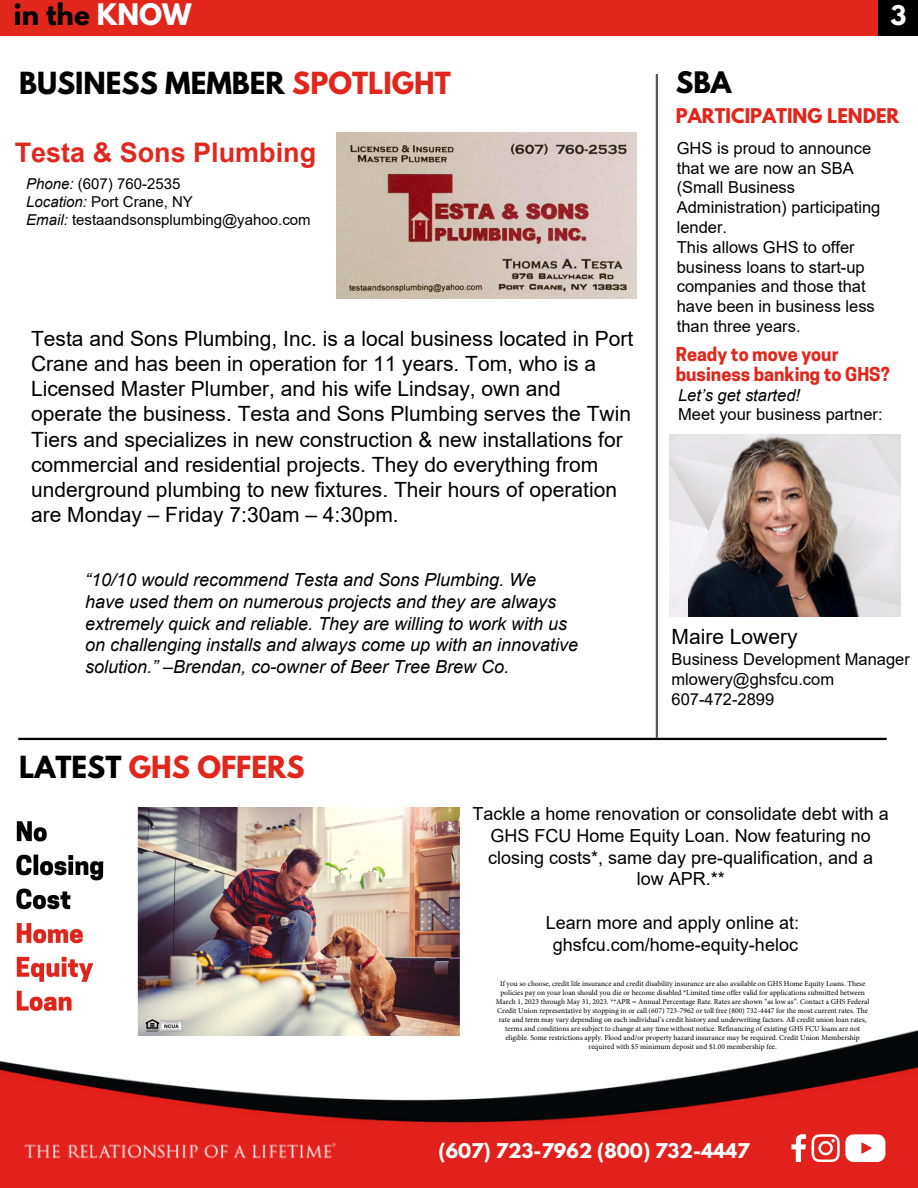
<style>
.page{position:relative;width:918px;height:1188px;background:#fff}
.page>*{position:absolute;margin:0;border:0;box-sizing:border-box;transform-origin:0 0}
.t1{font:700 27px "League Spartan";color:#000}
.t2{font:700 27px "Arial";color:#e0281f}
.t3{font:700 27px "League Spartan";color:#e1261c}
.t4{font:700 26.25px "League Spartan";color:#000}
.t5{font:700 24px "League Spartan";color:#fff}
.t6{font:21px/25.2px "Arial";color:#000}
.t7{font:italic 18px/21.6px "Arial";color:#000}
.t8{font:18px/21.6px "Arial";color:#000;text-align:center}
.t9{font:700 18px/20.2px "Cooper Hewitt";color:#e1261c}
.t10{font:700 18px "League Spartan";color:#fff}
.t11{font:700 18px "League Spartan";color:#e1261c}
.t12{font:16.5px/19.8px "Arial";color:#000}
.t13{font:italic 16.5px "Arial";color:#000}
.t14{font:15px/18px "Arial";color:#000}
.t15{font:7.5px/9px "Minion Pro";color:#000;text-align:center}
.s1{color:#fff}
.s2{color:#e1261c}
.s3{font-style:italic}
.s4{color:#000}
</style>
<div class="page">
<img style="left:0;top:1029px;width:918px;height:159px">
<img style="left:18px;top:1139px;width:323px;height:26px">
<svg style="left:792px;top:1134px;width:14px;height:28px"></svg>
<svg style="left:812px;top:1134px;width:74px;height:28px"></svg>
<hr style="left:656px;top:74px;width:2px;height:664px;background:#000">
<img style="left:670px;top:434px;width:230px;height:182px">
<hr style="left:18px;top:738px;width:869px;height:2px;background:#000">
<div style="left:0;top:0;width:918px;height:36px;background:#e1261c"></div>
<div style="left:879px;top:0;width:39px;height:36px;background:#000"></div>
<img style="left:337px;top:132px;width:299px;height:167px">
<img style="left:689px;top:434px;width:190px;height:182px">
<img style="left:3px;top:807px;width:456px;height:228px">
<p class="t4" style="left:14px;top:1px;width:179px">in the <span class="s1">KNOW</span></p>
<p class="t5" style="left:890px;top:4px;width:17px">3</p>
<h2 class="t1" style="left:19px;top:70px;width:433px">BUSINESS MEMBER <span class="s2">SPOTLIGHT</span></h2>
<h3 class="t2" style="left:15px;top:134px;width:303px">Testa &amp; Sons Plumbing</h3>
<p class="t14" style="left:26px;top:175px;width:286px"><span class="s3">Phone:</span> (607) 760-2535<br><span class="s3">Location:</span> Port Crane, NY<br><span class="s3">Email:</span> testaandsonsplumbing@yahoo.com</p>
<p class="t6" style="left:31px;top:326px;width:604px">Testa and Sons Plumbing, Inc. is a local business located in Port Crane and has been in operation for 11 years. Tom, who is a Licensed Master Plumber, and his wife Lindsay, own and operate the business. Testa and Sons Plumbing serves the Twin Tiers and specializes in new construction &amp; new installations for commercial and residential projects. They do everything from underground plumbing to new fixtures. Their hours of operation are Monday – Friday 7:30am – 4:30pm.</p>
<p class="t7" style="left:85px;top:569px;width:495px">“10/10 would recommend Testa and Sons Plumbing. We have used them on numerous projects and they are always extremely quick and reliable. They are willing to work with us on challenging installs and always come up with an innovative solution.” –Brendan, co-owner of Beer Tree Brew Co.</p>
<h2 class="t3" style="left:19px;top:754px;width:287px"><span class="s4">LATEST</span> GHS OFFERS</h2>
<p class="t4" style="left:676px;top:69px;width:57px">SBA</p>
<h4 class="t11" style="left:676px;top:107px;width:225px">PARTICIPATING LENDER</h4>
<p class="t12" style="left:677px;top:138px;width:205px">GHS is proud to announce that we are now an SBA (Small Business<br>Administration) participating lender.<br>This allows GHS to offer business loans to start-up companies and those that have been in business less than three years.</p>
<p class="t9" style="left:676px;top:346px;width:215px">Ready to move your business banking to GHS?</p>
<p class="t13" style="left:678px;top:384px;width:123px">Let’s get started!</p>
<p class="t12" style="left:678px;top:405px;width:206px">Meet your business partner:</p>
<p class="t6" style="left:672px;top:624px;width:128px">Maire Lowery</p>
<p class="t12" style="left:672px;top:649px;width:240px">Business Development Manager mlowery@ghsfcu.com<br>607-472-2899</p>
<p class="t8" style="left:473px;top:803px;width:418px">Tackle a home renovation or consolidate debt with a GHS FCU Home Equity Loan. Now featuring no closing costs*, same day pre-qualification, and a low APR.**</p>
<p class="t8" style="left:546px;top:912px;width:255px">Learn more and apply online at: ghsfcu.com/home-equity-heloc</p>
<p class="t15" style="left:496px;top:979px;width:375px">If you so choose, credit life insurance and credit disability insurance are also available on GHS Home Equity Loans. These policies pay on your loan should you die or become disabled *Limited time offer valid for applications submitted between March 1, 2023 through May 31, 2023. **APR = Annual Percentage Rate. Rates are shown “as low as”. Contact a GHS Federal Credit Union representative by stopping in or call (607) 723-7962 or toll free (800) 732-4447 for the most current rates. The rate and term may vary depending on each individual’s credit history and underwriting factors. All credit union loan rates, terms and conditions are subject to change at any time without notice. Refinancing of existing GHS FCU loans are not eligible. Some restrictions apply. Flood and/or property hazard insurance may be required. Credit Union Membership required with $5 minimum deposit and $1.00 membership fee.</p>
<p class="t10" style="left:438px;top:1142px;width:312px">(607) 723-7962 (800) 732-4447</p>
</div>
